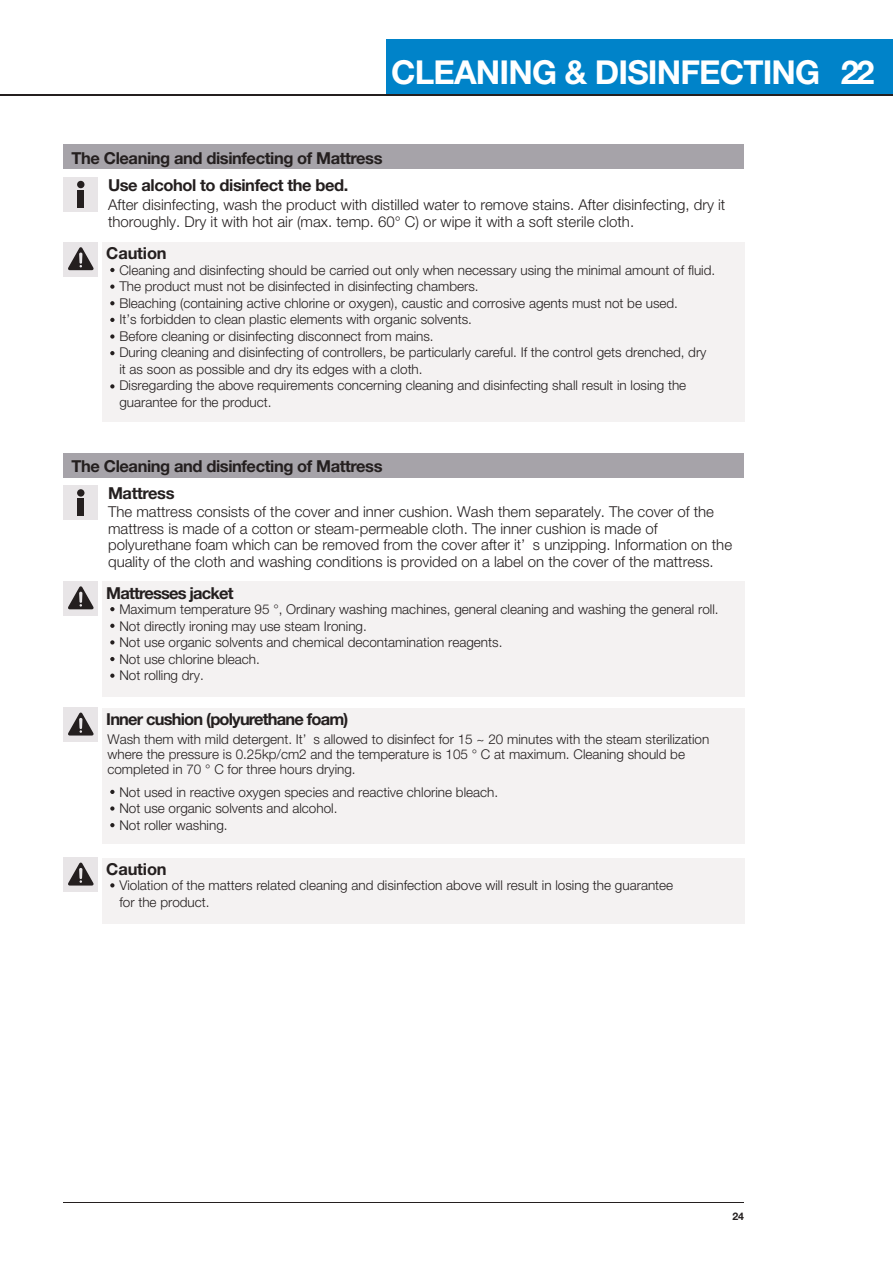
<style>
.page{position:relative;width:893px;height:1263px;background:#fff}
.page>*{position:absolute;margin:0;border:0;box-sizing:border-box;transform-origin:0 0}
.t1{font:700 33px "Helvetica Neue LT Std";letter-spacing:-.025em;color:#fff}
.t2{font:700 16.5px "Helvetica Neue LT Std";letter-spacing:-.025em;color:#241f1f}
.t3{font:700 16.5px "Helvetica Neue LT Std";letter-spacing:-.05em;color:#241f1f}
.t4{font:300 15px/16.5px "Helvetica Neue LT Std";color:#241f1f}
.t5{font:300 13.5px/16.5px "Helvetica Neue LT Std";color:#241f1f}
.t6{font:700 10.5px "Helvetica Neue LT Std";color:#241f1f}
</style>
<div class="page">
<div style="left:386px;top:39px;width:507px;height:56px;background:#0083c9"></div>
<hr style="left:0;top:94px;width:893px;height:1px;background:#241f1f">
<hr style="left:64px;top:1202px;width:680px;height:1px;background:#241f1f">
<div style="left:64px;top:177px;width:34px;height:34px;background:#e8e5e7"></div>
<div style="left:77px;top:181px;width:7px;height:7px;background:#241f1f;border-radius:50%"></div>
<div style="left:78px;top:190px;width:6px;height:18px;background:#241f1f"></div>
<div style="left:64px;top:145px;width:680px;height:24px;background:#a6a3a9"></div>
<div style="left:64px;top:485px;width:34px;height:35px;background:#e8e5e7"></div>
<div style="left:77px;top:489px;width:7px;height:8px;background:#241f1f;border-radius:50%"></div>
<div style="left:78px;top:498px;width:6px;height:18px;background:#241f1f"></div>
<div style="left:64px;top:453px;width:680px;height:25px;background:#a6a3a9"></div>
<div style="left:102px;top:242px;width:642px;height:180px;background:#f4f2f2"></div>
<div style="left:64px;top:242px;width:34px;height:34px;background:#e8e5e7"></div>
<svg style="left:68px;top:247px;width:26px;height:23px"></svg>
<svg style="left:110px;top:268px;width:5px;height:4px"></svg>
<svg style="left:110px;top:334px;width:5px;height:5px"></svg>
<svg style="left:110px;top:351px;width:5px;height:4px"></svg>
<svg style="left:110px;top:384px;width:5px;height:4px"></svg>
<svg style="left:110px;top:284px;width:5px;height:5px"></svg>
<svg style="left:110px;top:301px;width:5px;height:4px"></svg>
<svg style="left:110px;top:318px;width:5px;height:4px"></svg>
<div style="left:102px;top:582px;width:642px;height:115px;background:#f4f2f2"></div>
<div style="left:64px;top:582px;width:34px;height:34px;background:#e8e5e7"></div>
<svg style="left:68px;top:586px;width:26px;height:23px"></svg>
<svg style="left:110px;top:607px;width:5px;height:4px"></svg>
<svg style="left:110px;top:673px;width:5px;height:5px"></svg>
<svg style="left:110px;top:624px;width:5px;height:4px"></svg>
<svg style="left:110px;top:640px;width:5px;height:4px"></svg>
<svg style="left:110px;top:657px;width:5px;height:4px"></svg>
<div style="left:102px;top:858px;width:642px;height:65px;background:#f4f2f2"></div>
<div style="left:64px;top:858px;width:34px;height:34px;background:#e8e5e7"></div>
<svg style="left:68px;top:862px;width:26px;height:23px"></svg>
<svg style="left:110px;top:883px;width:5px;height:4px"></svg>
<div style="left:102px;top:708px;width:642px;height:136px;background:#f4f2f2"></div>
<div style="left:64px;top:708px;width:34px;height:34px;background:#e8e5e7"></div>
<svg style="left:68px;top:712px;width:26px;height:23px"></svg>
<svg style="left:110px;top:790px;width:5px;height:4px"></svg>
<svg style="left:110px;top:806px;width:5px;height:5px"></svg>
<svg style="left:110px;top:823px;width:5px;height:4px"></svg>
<h1 class="t1" style="left:391px;top:52px;width:485px">CLEANING &amp; DISINFECTING 22</h1>
<p class="t2" style="left:72px;top:148px;width:312px">The Cleaning and disinfecting of Mattress</p>
<p class="t4" style="left:108px;top:197px;width:619px">After disinfecting, wash the product with distilled water to remove stains. After disinfecting, dry it thoroughly. Dry it with hot air (max. temp. 60° C) or wipe it with a soft sterile cloth.</p>
<p class="t2" style="left:108px;top:175px;width:242px">Use alcohol to disinfect the bed.</p>
<p class="t2" style="left:106px;top:243px;width:62px">Caution</p>
<p class="t5" style="left:119px;top:262px;width:597px">Cleaning and disinfecting should be carried out only when necessary using the minimal amount of fluid.<br>The product must not be disinfected in disinfecting chambers.<br>Bleaching (containing active chlorine or oxygen), caustic and corrosive agents must not be used.<br>It’s forbidden to clean plastic elements with organic solvents.<br>Before cleaning or disinfecting disconnect from mains.<br>During cleaning and disinfecting of controllers, be particularly careful. If the control gets drenched, dry it as soon as possible and dry its edges with a cloth.<br>Disregarding the above requirements concerning cleaning and disinfecting shall result in losing the guarantee for the product.</p>
<p class="t2" style="left:72px;top:456px;width:312px">The Cleaning and disinfecting of Mattress</p>
<p class="t4" style="left:108px;top:503px;width:626px">The mattress consists of the cover and inner cushion. Wash them separately. The cover of the mattress is made of a cotton or steam-permeable cloth. The inner cushion is made of polyurethane foam which can be removed from the cover after it’ s unzipping. Information on the quality of the cloth and washing conditions is provided on a label on the cover of the mattress.</p>
<p class="t2" style="left:108px;top:483px;width:68px">Mattress</p>
<p class="t3" style="left:106px;top:582px;width:129px">Mattresses jacket</p>
<p class="t5" style="left:119px;top:601px;width:601px">Maximum temperature 95 °, Ordinary washing machines, general cleaning and washing the general roll.<br>Not directly ironing may use steam Ironing.<br>Not use organic solvents and chemical decontamination reagents.<br>Not use chlorine bleach.<br>Not rolling dry.</p>
<p class="t3" style="left:106px;top:709px;width:244px">Inner cushion (polyurethane foam)</p>
<p class="t5" style="left:107px;top:731px;width:603px;line-height:15px">Wash them with mild detergent. It’ s allowed to disinfect for 15 ~ 20 minutes with the steam sterilization where the pressure is 0.25kp/cm2 and the temperature is 105 ° C at maximum. Cleaning should be completed in 70 ° C for three hours drying.</p>
<p class="t5" style="left:119px;top:783px;width:380px">Not used in reactive oxygen species and reactive chlorine bleach.<br>Not use organic solvents and alcohol.<br>Not roller washing.</p>
<p class="t2" style="left:106px;top:859px;width:62px">Caution</p>
<p class="t5" style="left:119px;top:877px;width:555px">Violation of the matters related cleaning and disinfection above will result in losing the guarantee for the product.</p>
<p class="t6" style="left:732px;top:1210px;width:13px">24</p>
</div>
